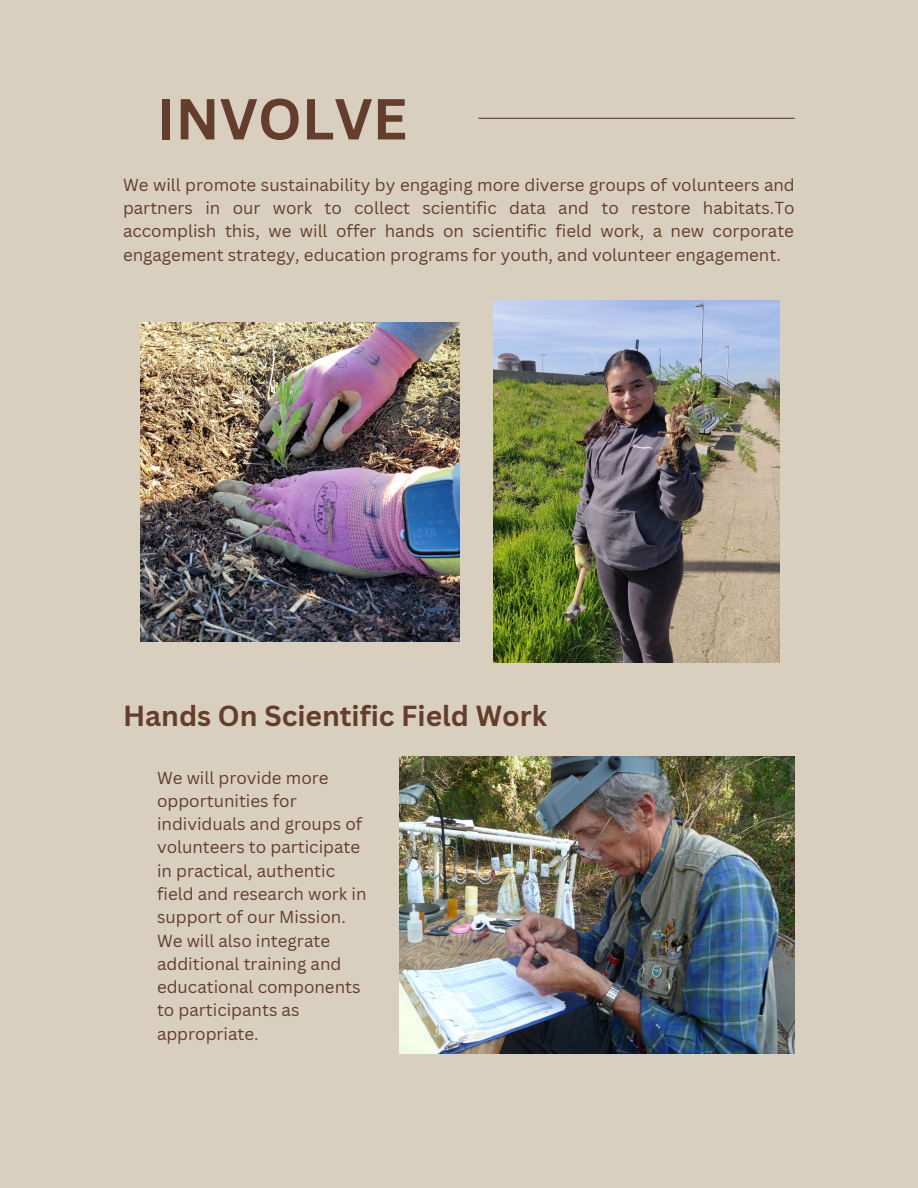
<style>
.page{position:relative;width:918px;height:1188px;background:#d8cfbe}
.page>*{position:absolute;margin:0;border:0;box-sizing:border-box;transform-origin:0 0}
.t1{font:700 56.4px "Canva Sans";color:#643d2c}
.t2{font:700 28.2px "Canva Sans";color:#643d2c}
.t3{font:16.95px/23.2px "Canva Sans";color:#643d2c;text-align:justify}
</style>
<div class="page">
<img style="left:140px;top:322px;width:320px;height:320px">
<img style="left:494px;top:301px;width:285px;height:362px">
<img style="left:400px;top:757px;width:394px;height:297px">
<hr style="left:478px;top:118px;width:317px;height:1px;background:#643d2c">
<p class="t1" style="left:157px;top:79px;width:252px">INVOLVE</p>
<p class="t3" style="left:123px;top:173px;width:673px">We will promote sustainability by engaging more diverse groups of volunteers and partners in our work to collect scientific data and to restore habitats.To accomplish this, we will offer hands on scientific field work, a new corporate engagement strategy, education programs for youth, and volunteer engagement.</p>
<p class="t2" style="left:123px;top:696px;width:425px">Hands On Scientific Field Work</p>
<p class="t3" style="left:157px;top:765px;width:211px;text-align:left">We will provide more opportunities for individuals and groups of volunteers to participate in practical, authentic field and research work in support of our Mission.<br>We will also integrate additional training and educational components to participants as appropriate.</p>
</div>
